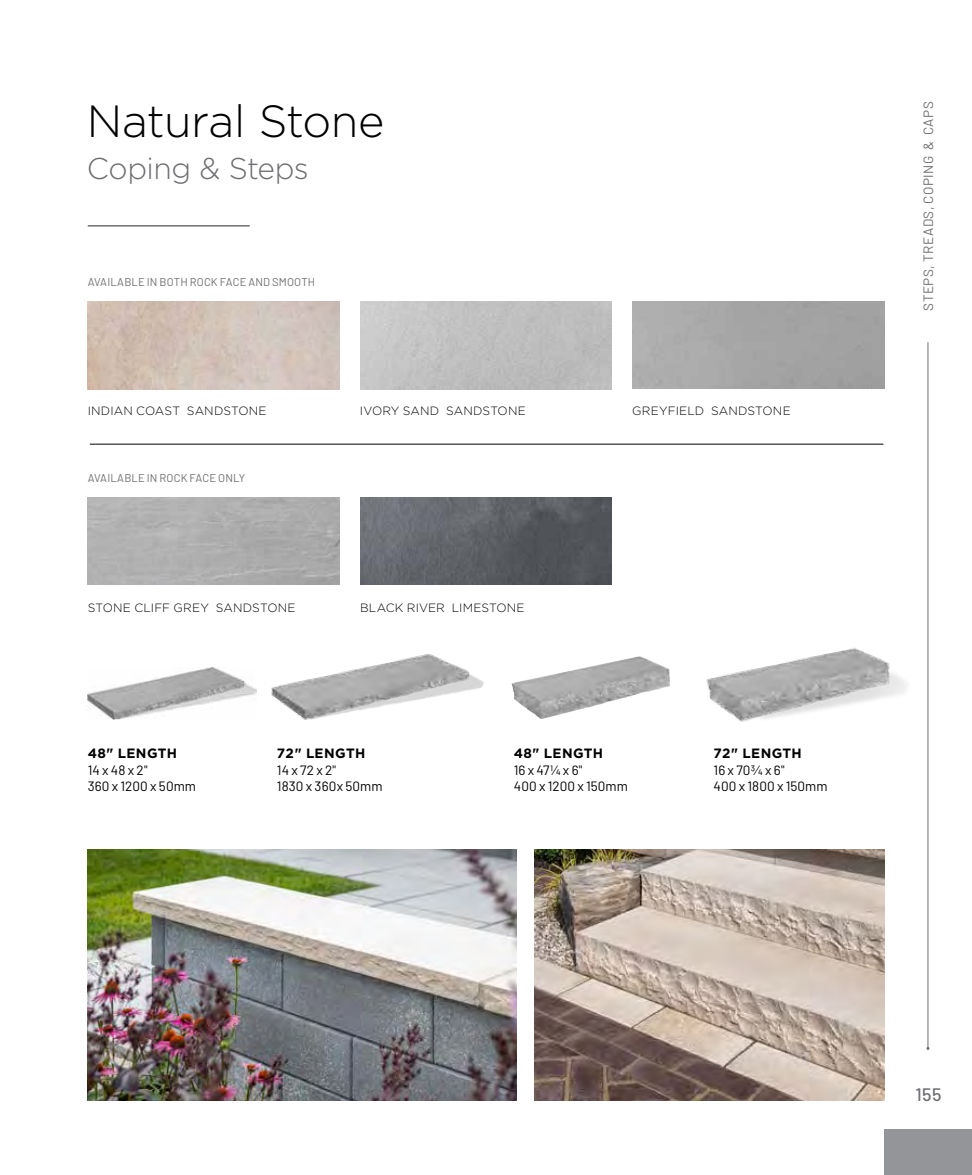
<style>
.page{position:relative;width:972px;height:1175px;background:#fff}
.page>*{position:absolute;margin:0;border:0;box-sizing:border-box;transform-origin:0 0}
.t1{font:300 45px "Gotham";letter-spacing:-.015em;color:#000}
.t2{font:300 30px "Gotham";letter-spacing:-.02em;color:#6d6e71}
.t3{font:500 18px "Barlow";color:#6d6e71}
.t4{font:13.5px/16.2px "Barlow";letter-spacing:.005em;color:#000}
.t5{font:700 13.5px "Gotham";letter-spacing:.02em;color:#000}
.t6{font:13.5px "Barlow";letter-spacing:.035em;color:#6d6e71}
.t7{font:300 12px "Gotham";letter-spacing:.01em;color:#000}
.t8{font:11.25px "Barlow";letter-spacing:.01em;color:#6d6e71}
</style>
<div class="page">
<div style="left:884px;top:1129px;width:88px;height:45px;background:#939598"></div>
<hr style="left:928px;top:342px;width:1px;height:706px;background:#6d6e71">
<img style="left:706px;top:569px;width:222px;height:243px">
<img style="left:512px;top:656px;width:158px;height:63px">
<img style="left:88px;top:667px;width:168px;height:52px">
<img style="left:271px;top:654px;width:213px;height:66px">
<img style="left:88px;top:301px;width:252px;height:88px">
<img style="left:360px;top:497px;width:252px;height:88px">
<hr style="left:88px;top:225px;width:162px;height:1px;background:#6d6e71">
<img style="left:535px;top:849px;width:349px;height:251px">
<img style="left:88px;top:849px;width:428px;height:251px">
<hr style="left:90px;top:444px;width:793px;height:1px;background:#000">
<h1 class="t1" style="left:87px;top:93px;width:299px">Natural Stone</h1>
<h2 class="t2" style="left:87px;top:150px;width:223px">Coping &amp; Steps</h2>
<p class="t8" style="left:88px;top:273px;width:229px">AVAILABLE IN BOTH ROCK FACE AND SMOOTH</p>
<p class="t7" style="left:88px;top:403px;width:180px">INDIAN COAST SANDSTONE</p>
<p class="t7" style="left:360px;top:403px;width:167px">IVORY SAND SANDSTONE</p>
<p class="t7" style="left:632px;top:403px;width:160px">GREYFIELD SANDSTONE</p>
<p class="t8" style="left:88px;top:470px;width:159px">AVAILABLE IN ROCK FACE ONLY</p>
<p class="t7" style="left:88px;top:600px;width:209px">STONE CLIFF GREY SANDSTONE</p>
<p class="t7" style="left:360px;top:600px;width:166px">BLACK RIVER LIMESTONE</p>
<p class="t5" style="left:88px;top:744px;width:91px">48" LENGTH</p>
<p class="t4" style="left:88px;top:760px;width:110px">14 x 48 x 2"<br>360 x 1200 x 50mm</p>
<p class="t5" style="left:277px;top:744px;width:90px">72" LENGTH</p>
<p class="t4" style="left:277px;top:760px;width:107px">14 x 72 x 2"<br>1830 x 360x 50mm</p>
<p class="t5" style="left:514px;top:744px;width:91px">48" LENGTH</p>
<p class="t4" style="left:514px;top:760px;width:116px">16 x 471/4 x 6"<br>400 x 1200 x 150mm</p>
<p class="t5" style="left:714px;top:744px;width:90px">72" LENGTH</p>
<p class="t4" style="left:714px;top:760px;width:116px">16 x 703/4 x 6"<br>400 x 1800 x 150mm</p>
<p class="t6" style="left:919px;top:311px;width:211px;rotate:-90deg">STEPS, TREADS, COPING &amp; CAPS</p>
<h3 class="t3" style="left:916px;top:1081px;width:28px">155</h3>
</div>
